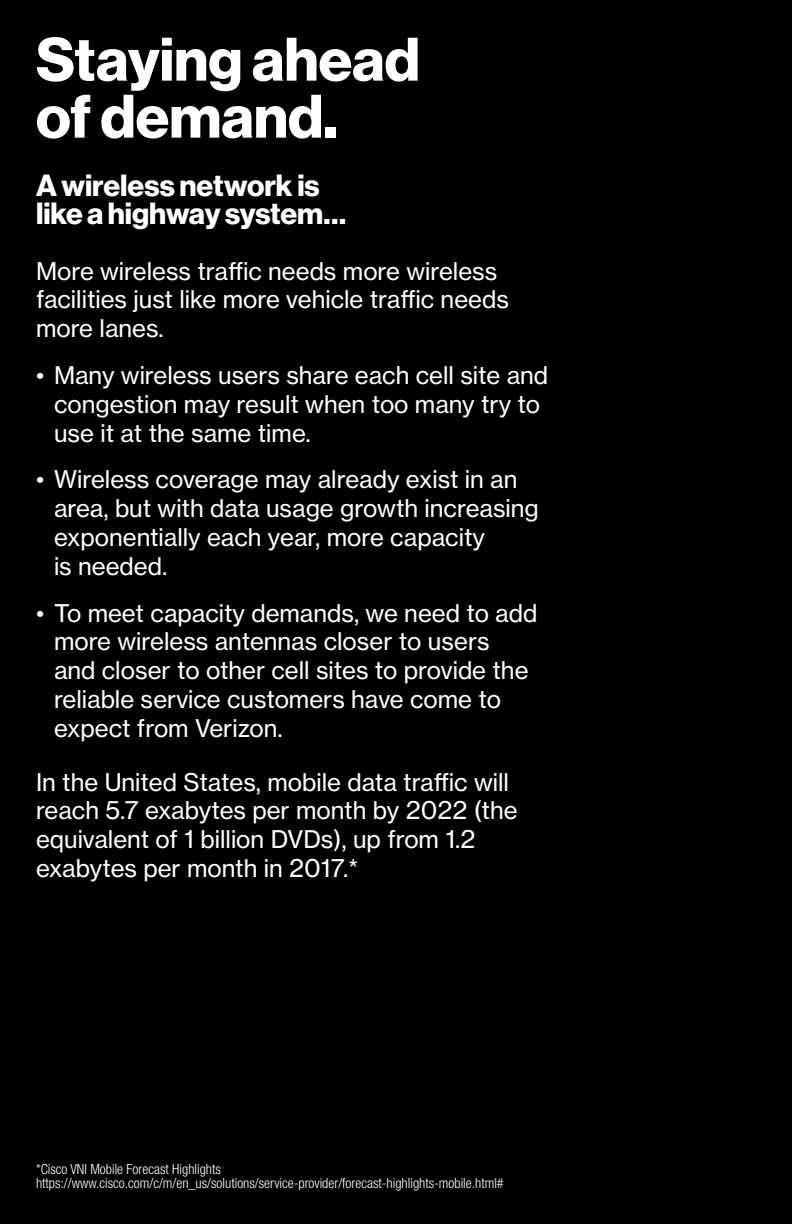
<style>
.page{position:relative;width:792px;height:1224px;background:#000}
.page>*{position:absolute;margin:0;border:0;box-sizing:border-box;transform-origin:0 0}
.t1{font:700 60px/57px "Verizon NHGDS";color:#fff}
.t2{font:700 30px/28.4px "Verizon NHGDS";color:#fff}
.t3{font:24px/28.8px "Verizon NHGTX";color:#fff}
.t4{font:300 condensed 14px/14px "Helvetica Neue LT Std";color:#fff}
</style>
<div class="page">
<h1 class="t1" style="left:36px;top:30px;width:385px">Staying ahead of demand.</h1>
<p class="t2" style="left:36px;top:171px;width:312px">A wireless network is like a highway system…</p>
<p class="t3" style="left:36px;top:256px;width:474px">More wireless traffic needs more wireless facilities just like more vehicle traffic needs more lanes.</p>
<p class="t3" style="left:54px;top:360px;width:496px;text-indent:-18px">• Many wireless users share each cell site and congestion may result when too many try to use it at the same time.</p>
<p class="t3" style="left:54px;top:465px;width:486px;text-indent:-18px">• Wireless coverage may already exist in an area, but with data usage growth increasing exponentially each year, more capacity<br>is needed.</p>
<p class="t3" style="left:54px;top:598px;width:485px;text-indent:-18px">• To meet capacity demands, we need to add more wireless antennas closer to users<br>and closer to other cell sites to provide the reliable service customers have come to expect from Verizon.</p>
<p class="t3" style="left:36px;top:767px;width:483px">In the United States, mobile data traffic will reach 5.7 exabytes per month by 2022 (the equivalent of 1 billion DVDs), up from 1.2 exabytes per month in 2017.*</p>
<p class="t4" style="left:36px;top:1162px;width:469px">*Cisco VNI Mobile Forecast Highlights https://www.cisco.com/c/m/en_us/solutions/service-provider/forecast-highlights-mobile.html#</p>
</div>
